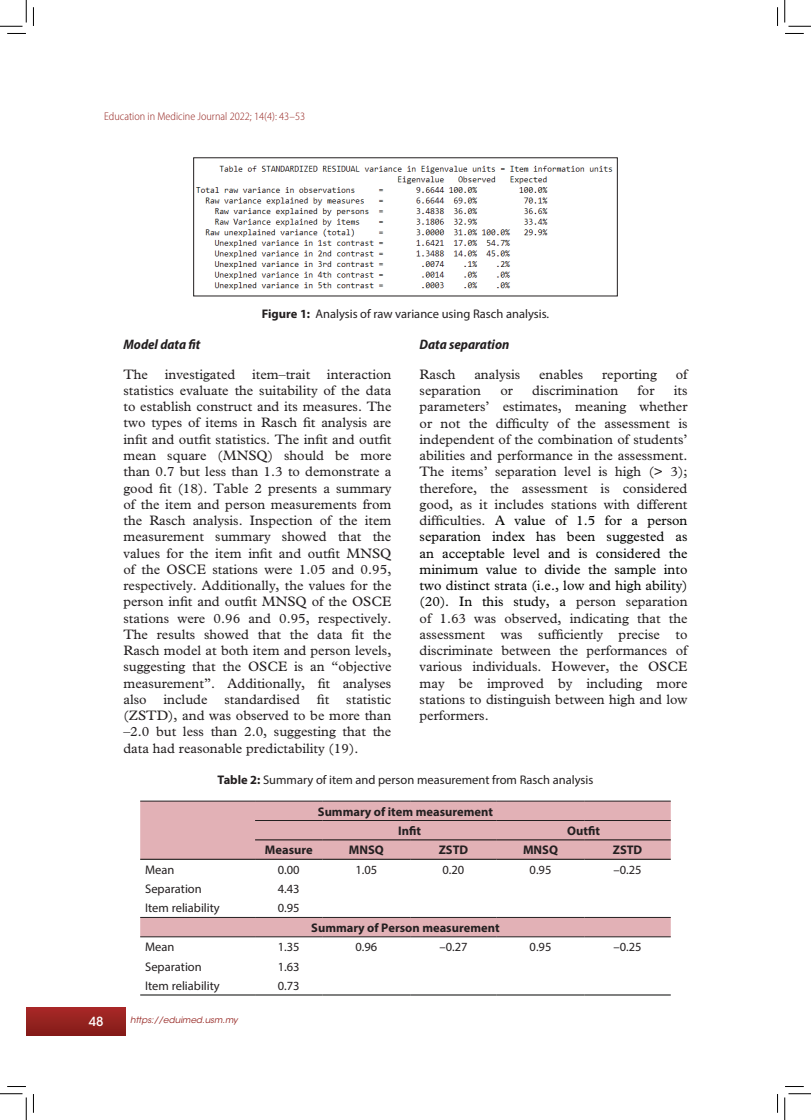
<style>
.page{position:relative;width:811px;height:1120px;background:#fff}
.page>*{position:absolute;margin:0;border:0;box-sizing:border-box;transform-origin:0 0}
.t1{font:13.75px/16.2px "Plantin Std";color:#231f20;text-align:justify}
.t2{font:italic 700 semi-condensed 13.75px "Myriad Pro";color:#231f20}
.t3{font:12.5px "Myriad Pro";color:#231f20}
.t4{font:700 12.5px/19.4px "Myriad Pro";color:#231f20}
.t5{font:500 12.5px "ITC Avant Garde Std";color:#fff}
.t6{font:300 semi-condensed 11.25px "Myriad Pro";color:#94231f}
.t7{font:italic 8.75px "ITC Avant Garde Std";color:#94231f}
.s1{font-weight:700}
.s2{color:#040503}
</style>
<div class="page">
<div style="left:26px;top:1007px;width:100px;height:28px;background:linear-gradient(to bottom,#a92927,#851c19)"></div>
<img style="left:196px;top:165px;width:417px;height:125px">
<svg style="left:140px;top:801px;width:531px;height:135px;fill:#e2b1b6"></svg>
<hr style="left:140px;top:994px;width:115px;height:1px;background:#040503">
<hr style="left:255px;top:994px;width:68px;height:1px;background:#040503">
<hr style="left:323px;top:994px;width:87px;height:1px;background:#040503">
<hr style="left:410px;top:994px;width:87px;height:1px;background:#040503">
<hr style="left:497px;top:994px;width:87px;height:1px;background:#040503">
<hr style="left:584px;top:994px;width:87px;height:1px;background:#040503">
<hr style="left:140px;top:800px;width:115px;height:1px;background:#231f20">
<hr style="left:255px;top:800px;width:68px;height:1px;background:#231f20">
<hr style="left:323px;top:800px;width:87px;height:1px;background:#231f20">
<hr style="left:410px;top:800px;width:87px;height:1px;background:#231f20">
<hr style="left:497px;top:800px;width:87px;height:1px;background:#231f20">
<hr style="left:584px;top:800px;width:87px;height:1px;background:#231f20">
<hr style="left:140px;top:858px;width:115px;height:1px;background:#040503">
<hr style="left:255px;top:858px;width:68px;height:1px;background:#040503">
<hr style="left:323px;top:858px;width:87px;height:1px;background:#040503">
<hr style="left:410px;top:858px;width:87px;height:1px;background:#040503">
<hr style="left:497px;top:858px;width:87px;height:1px;background:#040503">
<hr style="left:584px;top:858px;width:87px;height:1px;background:#040503">
<hr style="left:140px;top:917px;width:115px;height:1px;background:#231f20">
<hr style="left:255px;top:917px;width:68px;height:1px;background:#231f20">
<hr style="left:323px;top:917px;width:87px;height:1px;background:#231f20">
<hr style="left:410px;top:917px;width:87px;height:1px;background:#231f20">
<hr style="left:497px;top:917px;width:87px;height:1px;background:#231f20">
<hr style="left:584px;top:917px;width:87px;height:1px;background:#231f20">
<hr style="left:140px;top:936px;width:115px;height:1px;background:#231f20">
<hr style="left:255px;top:936px;width:68px;height:1px;background:#231f20">
<hr style="left:323px;top:936px;width:87px;height:1px;background:#231f20">
<hr style="left:410px;top:936px;width:87px;height:1px;background:#231f20">
<hr style="left:497px;top:936px;width:87px;height:1px;background:#231f20">
<hr style="left:584px;top:936px;width:87px;height:1px;background:#231f20">
<hr style="left:255px;top:820px;width:68px;height:1px;background:#231f20">
<hr style="left:323px;top:820px;width:87px;height:1px;background:#231f20">
<hr style="left:410px;top:820px;width:87px;height:1px;background:#231f20">
<hr style="left:497px;top:820px;width:87px;height:1px;background:#231f20">
<hr style="left:584px;top:820px;width:87px;height:1px;background:#231f20">
<hr style="left:255px;top:839px;width:68px;height:1px;background:#040503">
<hr style="left:323px;top:839px;width:87px;height:1px;background:#040503">
<hr style="left:410px;top:839px;width:87px;height:1px;background:#040503">
<hr style="left:497px;top:839px;width:87px;height:1px;background:#040503">
<hr style="left:584px;top:839px;width:87px;height:1px;background:#040503">
<svg style="left:7px;top:33px;width:19px;height:1px"></svg>
<svg style="left:785px;top:33px;width:19px;height:1px"></svg>
<svg style="left:7px;top:1086px;width:19px;height:1px"></svg>
<svg style="left:785px;top:1086px;width:19px;height:1px"></svg>
<svg style="left:33px;top:7px;width:1px;height:19px"></svg>
<svg style="left:33px;top:1094px;width:1px;height:18px"></svg>
<svg style="left:777px;top:7px;width:1px;height:19px"></svg>
<svg style="left:777px;top:1094px;width:1px;height:18px"></svg>
<svg style="left:0;top:0;width:27px;height:27px"></svg>
<svg style="left:0;top:1093px;width:27px;height:26px"></svg>
<svg style="left:785px;top:0;width:26px;height:27px"></svg>
<svg style="left:785px;top:1093px;width:26px;height:26px"></svg>
<p class="t6" style="left:104px;top:109px;width:202px">Education in Medicine Journal 2022; 14(4): 43–53</p>
<p class="t3" style="left:262px;top:306px;width:289px"><span class="s1">Figure 1:</span> Analysis of raw variance using Rasch analysis.</p>
<p class="t2" style="left:123px;top:335px;width:79px">Model data fit</p>
<p class="t1" style="left:123px;top:366px;width:270px">T he investigated item–trait interaction statistics evaluate the suitability of the data to establish construct and its measures. The two types of items in Rasch fit analysis are infit and outfit statistics. The infit and outfit mean square (MNSQ) should be more than 0.7 but less than 1.3 to demonstrate a good fit (18). Table 2 presents a summary of the item and person measurements from the Rasch analysis. Inspection of the item measurement summary showed that the values for the item infit and outfit MNSQ of the OSCE stations were 1.05 and 0.95, respectively. Additionally, the values for the person infit and outfit MNSQ of the OSCE stations were 0.96 and 0.95, respectively.<br>The results showed that the data fit the Rasch model at both item and person levels, suggesting that the OSCE is an “objective measurement”. Additionally, fit analyses also include standardised fit statistic (ZSTD), and was observed to be more than –2.0 but less than 2.0, suggesting that the data had reasonable predictability (19).</p>
<p class="t2" style="left:420px;top:335px;width:91px">Data separation</p>
<p class="t1" style="left:420px;top:366px;width:38px">Rasch</p>
<p class="t1" style="left:474px;top:366px;width:47px">analysis</p>
<p class="t1" style="left:539px;top:366px;width:46px">enables</p>
<p class="t1" style="left:602px;top:366px;width:56px">reporting</p>
<p class="t1" style="left:676px;top:366px;width:13px">of</p>
<p class="t1" style="left:420px;top:382px;width:63px">separation</p>
<p class="t1" style="left:500px;top:382px;width:14px">or</p>
<p class="t1" style="left:532px;top:382px;width:88px">discrimination</p>
<p class="t1" style="left:638px;top:382px;width:18px">for</p>
<p class="t1" style="left:420px;top:382px;width:270px;text-indent:254px">its parameters’ estimates, meaning whether or not the difficulty of the assessment is independent of the combination of students’ abilities and performance in the assessment.<br>The items’ separation level is high (&gt; 3); therefore, the assessment is considered good, as it includes stations with different difficulties. <span class="s2">A value of 1.5 for a person separation index has been suggested as an acceptable level and is considered the minimum value to divide the sample into two distinct strata (i.e., low and high ability) (20). In this study, a</span> person separation of 1.63 was observed, indicating that the assessment was sufficiently precise to discriminate between the performances of various individuals. However, the OSCE may be improved by including more stations to distinguish between high and low performers.</p>
<p class="t3" style="left:218px;top:772px;width:377px"><span class="s1">Table 2:</span> Summary of item and person measurement from Rasch analysis</p>
<p class="t4" style="left:398px;top:801px;width:96px;text-indent:-80px">Summary of item measurement<br>Infit</p>
<p class="t4" style="left:567px;top:820px;width:34px">Outfit</p>
<p class="t4" style="left:265px;top:839px;width:49px">Measure</p>
<p class="t4" style="left:349px;top:839px;width:36px">MNSQ</p>
<p class="t4" style="left:439px;top:839px;width:31px">ZSTD</p>
<p class="t4" style="left:523px;top:839px;width:36px">MNSQ</p>
<p class="t4" style="left:613px;top:839px;width:31px">ZSTD</p>
<p class="t5" style="left:89px;top:1013px;width:16px">48</p>
<p class="t3" style="left:145px;top:861px;width:31px">Mean</p>
<p class="t3" style="left:278px;top:861px;width:23px">0.00</p>
<p class="t3" style="left:355px;top:861px;width:23px">1.05</p>
<p class="t3" style="left:443px;top:861px;width:23px">0.20</p>
<p class="t3" style="left:530px;top:861px;width:23px">0.95</p>
<p class="t3" style="left:614px;top:861px;width:30px">–0.25</p>
<p class="t3" style="left:145px;top:881px;width:58px">Separation</p>
<p class="t3" style="left:278px;top:881px;width:23px">4.43</p>
<p class="t3" style="left:145px;top:900px;width:76px">Item reliability</p>
<p class="t3" style="left:278px;top:900px;width:23px">0.95</p>
<p class="t4" style="left:311px;top:917px;width:190px">Summary of Person measurement</p>
<p class="t3" style="left:145px;top:939px;width:31px">Mean</p>
<p class="t3" style="left:278px;top:939px;width:23px">1.35</p>
<p class="t3" style="left:355px;top:939px;width:23px">0.96</p>
<p class="t3" style="left:439px;top:939px;width:30px">–0.27</p>
<p class="t3" style="left:530px;top:939px;width:23px">0.95</p>
<p class="t3" style="left:614px;top:939px;width:30px">–0.25</p>
<p class="t3" style="left:145px;top:958px;width:58px">Separation</p>
<p class="t3" style="left:278px;top:958px;width:23px">1.63</p>
<p class="t3" style="left:145px;top:977px;width:76px">Item reliability</p>
<p class="t3" style="left:278px;top:977px;width:23px">0.73</p>
<p class="t7" style="left:130px;top:1014px;width:109px">https://eduimed.usm.my</p>
</div>
